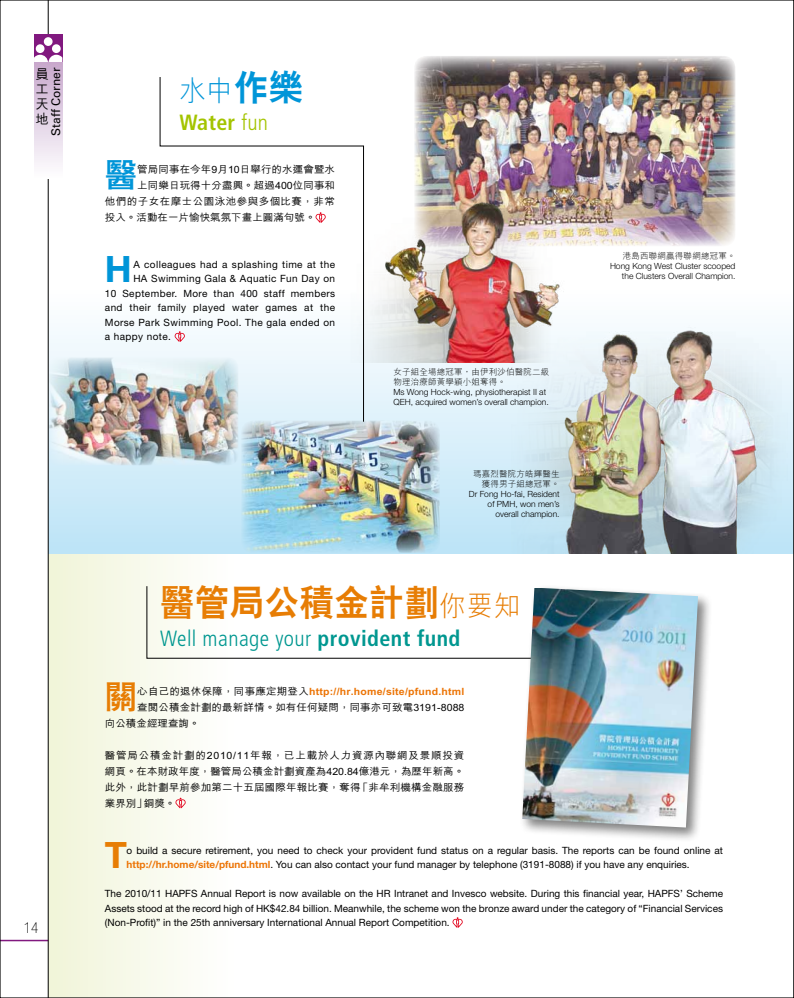
<style>
.page{position:relative;width:794px;height:998px;background:#fff}
.page>*{position:absolute;margin:0;border:0;box-sizing:border-box;transform-origin:0 0}
.t1{font:700 36.4px "Helvetica Neue";color:#e77d04}
.t2{font:700 36.4px "Helvetica Neue";color:#0095d8}
.t3{font:800 36px "C Hei 2";letter-spacing:.02em;color:#e77d04;scale:.95 1}
.t4{font:800 32.4px "C Hei 2";color:#e77d04}
.t5{font:800 32.4px "C Hei 2";color:#0095d8}
.t6{font:300 28px "M Hei";color:#0095d8;scale:.95 1}
.t7{font:300 condensed 22px "Frutiger";letter-spacing:.02em;color:#009790}
.t8{font:700 condensed 22px "Frutiger";letter-spacing:.01em;color:#a4c400}
.t9{font:100 condensed 15px "Helvetica Neue";color:#000}
.t10{font:500 13.5px/15px "M Hei";color:#000;text-align:justify}
.t11{font:12px "Univers";color:#000}
.t12{font:10px/14.5px "Helvetica Neue";color:#000}
.t13{font:500 10px/16px "M Hei";letter-spacing:.01em;color:#000;scale:1.05 1}
.t14{font:10px "Helvetica Neue";letter-spacing:.04em;color:#000}
.t15{font:800 10px "C Hei 2";letter-spacing:.02em;color:#ec7405;scale:1.05 1}
.t16{font:500 10px "M Hei";letter-spacing:.045em;color:#000;scale:1.05 1}
.t17{font:300 8.5px/10px "Helvetica Neue";color:#000;text-align:right}
.t18{font:300 8.5px/10px "M Hei";letter-spacing:.02em;color:#000;text-align:right}
.s1{font-family:"C Hei 2";font-weight:800;font-size:36px}
.s2{font-weight:300}
.s3{font-family:"M Hei";font-weight:300;font-size:28px}
.s4{font-weight:700}
.s5{font-family:"M Hei";font-weight:500;color:#000}
.s6{font-weight:700;color:#ec7405}
</style>
<div class="page">
<div style="left:48px;top:553px;width:189px;height:445px;background:linear-gradient(to right,#f0f4d8,#fff)"></div>
<div style="left:48px;top:283px;width:746px;height:270px;background:linear-gradient(to bottom,#fff,#bde4f7)"></div>
<svg style="left:175px;top:798px;width:11px;height:10px"></svg>
<svg style="left:147px;top:586px;width:371px;height:72px"></svg>
<div style="left:518px;top:583px;width:194px;height:258px;background:#000;opacity:.5"></div>
<img style="left:522px;top:587px;width:176px;height:240px">
<svg style="left:452px;top:917px;width:11px;height:11px"></svg>
<svg style="left:160px;top:77px;width:204px;height:345px"></svg>
<img style="left:414px;top:56px;width:321px;height:190px">
<img style="left:241px;top:420px;width:199px;height:133px">
<img style="left:49px;top:357px;width:189px;height:108px">
<img style="left:484px;top:315px;width:308px;height:238px">
<hr style="left:0;top:940px;width:48px;height:1px;background:#81197f">
<hr style="left:48px;top:0;width:1px;height:998px;background:#000">
<div style="left:34px;top:34px;width:28px;height:28px;background:#81197f"></div>
<div style="left:52px;top:44px;width:9px;height:9px;background:#fff;border-radius:50%"></div>
<div style="left:44px;top:37px;width:9px;height:9px;background:#fff;border-radius:50%"></div>
<div style="left:36px;top:44px;width:9px;height:9px;background:#fff;border-radius:50%"></div>
<svg style="left:34px;top:55px;width:28px;height:7px"></svg>
<div style="left:34px;top:62px;width:28px;height:117px;background:linear-gradient(to bottom,#c8a8cc,#feffff)"></div>
<svg style="left:174px;top:331px;width:11px;height:11px"></svg>
<img style="left:311px;top:165px;width:295px;height:197px">
<svg style="left:793px;top:0;width:1px;height:998px"></svg>
<p class="t11" style="left:49px;top:136px;width:70px;rotate:-90deg">Staff Corner</p>
<h3 class="t10" style="left:35px;top:67px;width:15px">員工天地</h3>
<h3 class="t6" style="left:180px;top:76px;width:131px">水中<span class="s1">作樂</span></h3>
<h3 class="t8" style="left:180px;top:109px;width:90px">Water <span class="s2">fun</span></h3>
<h3 class="t5" style="left:105px;top:158px;width:34px">醫</h3>
<p class="t13" style="left:137px;top:162px;width:190px">管局同事在今年9月10日舉行的水運會暨水</p>
<p class="t13" style="left:137px;top:178px;width:190px">上同樂日玩得十分盡興。超過400位同事和</p>
<p class="t16" style="left:105px;top:196px;width:221px">他們的子女在摩士公園泳池參與多個比賽，非常</p>
<p class="t13" style="left:105px;top:210px;width:202px">投入。活動在一片愉快氣氛下畫上圓滿句號。</p>
<h1 class="t2" style="left:105px;top:247px;width:28px">H</h1>
<p class="t14" style="left:133px;top:258px;width:203px">A colleagues had a splashing time at the</p>
<p class="t14" style="left:133px;top:273px;width:203px">HA Swimming Gala &amp; Aquatic Fun Day on</p>
<p class="t14" style="left:105px;top:287px;width:232px">10 September. More than 400 staff members</p>
<p class="t14" style="left:105px;top:302px;width:232px">and their family played water games at the</p>
<p class="t14" style="left:105px;top:316px;width:232px">Morse Park Swimming Pool. The gala ended on</p>
<p class="t14" style="left:105px;top:331px;width:68px">a happy note.</p>
<p class="t18" style="left:393px;top:367px;width:157px;text-align:left">女子組全場總冠軍，由伊利沙伯醫院二級物理治療師黃學穎小姐奪得。</p>
<p class="t17" style="left:393px;top:386px;width:157px;text-align:left">Ms Wong Hock-wing, physiotherapist II at<br>QEH, acquired women’s overall champion.</p>
<p class="t18" style="left:473px;top:469px;width:88px">瑪嘉烈醫院方皓輝醫生獲得男子組總冠軍。</p>
<p class="t17" style="left:469px;top:488px;width:92px">Dr Fong Ho-fai, Resident of PMH, won men’s overall champion.</p>
<h2 class="t3" style="left:160px;top:584px;width:380px">醫管局公積金計劃<span class="s3">你要知</span></h2>
<h3 class="t7" style="left:160px;top:625px;width:302px">Well manage your <span class="s4">provident fund</span></h3>
<h3 class="t4" style="left:105px;top:679px;width:34px">關</h3>
<p class="t15" style="left:137px;top:686px;width:313px"><span class="s5">心自己的退休保障，同事應定期登入</span>http://hr.home/site/pfund.html</p>
<p class="t13" style="left:105px;top:699px;width:344px;text-indent:32px">查閱公積金計劃的最新詳情。如有任何疑問，同事亦可致電3191-8088向公積金經理查詢。</p>
<p class="t13" style="left:105px;top:747px;width:344px;text-align:justify">醫管局公積金計劃的2010/11年報，已上載於人力資源內聯網及景順投資網頁。在本財政年度，醫管局公積金計劃資產為420.84億港元，為歷年新高。此外，此計劃早前參加第二十五屆國際年報比賽，奪得「非牟利機構金融服務業界別」銅獎。</p>
<p class="t18" style="left:623px;top:251px;width:114px">港島西聯網贏得聯網總冠軍。</p>
<p class="t17" style="left:610px;top:261px;width:127px">Hong Kong West Cluster scooped the Clusters Overall Champion.</p>
<h3 class="t9" style="left:24px;top:919px;width:16px">14</h3>
<h1 class="t1" style="left:105px;top:833px;width:24px">T</h1>
<p class="t12" style="left:127px;top:843px;width:598px">o build a secure retirement, you need to check your provident fund status on a regular basis. The reports can be found online at <span class="s6">http://hr.home/site/pfund.html</span>. You can also contact your fund manager by telephone (3191-8088) if you have any enquiries.</p>
<p class="t12" style="left:105px;top:886px;width:619px;text-align:justify">The 2010/11 HAPFS Annual Report is now available on the HR Intranet and Invesco website. During this financial year, HAPFS’ Scheme Assets stood at the record high of HK$42.84 billion. Meanwhile, the scheme won the bronze award under the category of “Financial Services (Non-Profit)” in the 25th anniversary International Annual Report Competition.</p>
</div>
